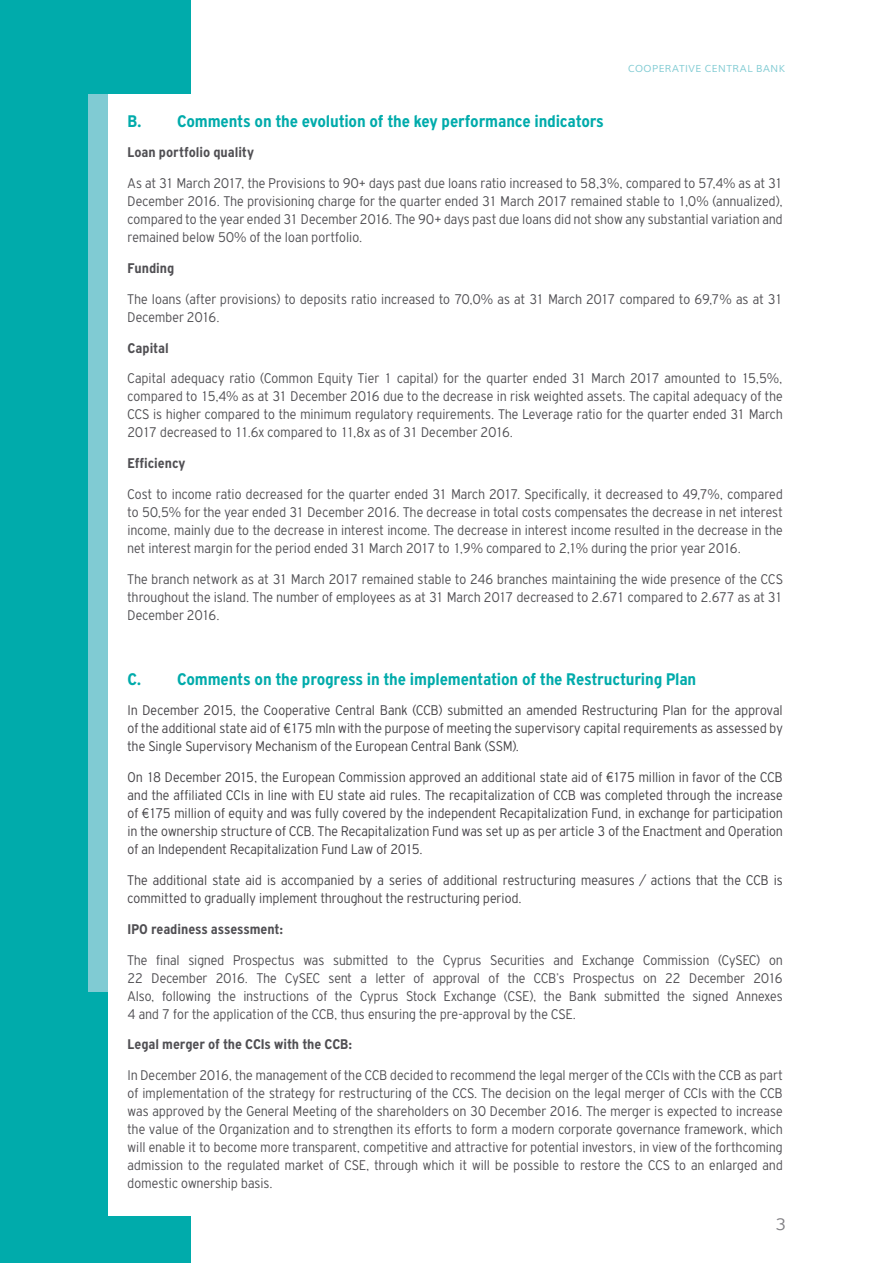
<style>
.page{position:relative;width:893px;height:1263px;background:#fff}
.page>*{position:absolute;margin:0;border:0;box-sizing:border-box;transform-origin:0 0}
.t1{font:700 18px "PF Highway Gothic Cond";letter-spacing:-.01em;color:#00abab}
.t2{font:300 18px "PF Highway Sans Pro";color:#818084}
.t3{font:300 15px/18px "PF Highway Gothic Cond";letter-spacing:.015em;color:#504f53;text-align:justify}
.t4{font:300 15px/18px "PF Highway Gothic Cond";letter-spacing:.015em;color:#454347;text-align:justify}
.t5{font:700 15px "PF Highway Gothic Cond";color:#504f53}
.t6{font:9.9px "Aka Acid GR Muli";letter-spacing:.05em;color:#80cbd3}
</style>
<div class="page">
<div style="left:0;top:1px;width:190px;height:1262px;background:#00abab"></div>
<div style="left:108px;top:94px;width:675px;height:1122px;background:#fff"></div>
<div style="left:88px;top:94px;width:20px;height:898px;background:#80cbd3"></div>
<p class="t6" style="left:628px;top:62px;width:158px">COOPERATIVE CENTRAL BANK</p>
<p class="t1" style="left:128px;top:111px;width:478px">B. Comments on the evolution of the key performance indicators</p>
<p class="t5" style="left:128px;top:145px;width:128px">Loan portfolio quality</p>
<p class="t3" style="left:128px;top:174px;width:657px">As at 31 March 2017, the Provisions to 90+ days past due loans ratio increased to 58,3%, compared to 57,4% as at 31<br>December 2016. The provisioning charge for the quarter ended 31 March 2017 remained stable to 1,0% (annualized), compared to the year ended 31 December 2016. The 90+ days past due loans did not show any substantial variation and remained below 50% of the loan portfolio.</p>
<p class="t5" style="left:128px;top:260px;width:48px">Funding</p>
<p class="t3" style="left:128px;top:290px;width:656px">The loans (after provisions) to deposits ratio increased to 70,0% as at 31 March 2017 compared to 69,7% as at 31<br>December 2016.</p>
<p class="t5" style="left:128px;top:340px;width:43px">Capital</p>
<p class="t3" style="left:128px;top:369px;width:656px">Capital adequacy ratio (Common Equity Tier 1 capital) for the quarter ended 31 March 2017 amounted to 15,5%, compared to 15,4% as at 31 December 2016 due to the decrease in risk weighted assets. The capital adequacy of the CCS is higher compared to the minimum regulatory requirements. The Leverage ratio for the quarter ended 31 March 2017 decreased to 11.6x compared to 11,8x as of 31 December 2016.</p>
<p class="t5" style="left:128px;top:455px;width:59px">Efficiency</p>
<p class="t3" style="left:128px;top:485px;width:657px">Cost to income ratio decreased for the quarter ended 31 March 2017. Specifically, it decreased to 49,7%, compared to 50,5% for the year ended 31 December 2016. The decrease in total costs compensates the decrease in net interest income, mainly due to the decrease in interest income. The decrease in interest income resulted in the decrease in the net interest margin for the period ended 31 March 2017 to 1,9% compared to 2,1% during the prior year 2016.</p>
<p class="t3" style="left:128px;top:570px;width:656px">The branch network as at 31 March 2017 remained stable to 246 branches maintaining the wide presence of the CCS throughout the island. The number of employees as at 31 March 2017 decreased to 2.671 compared to 2.677 as at 31<br>December 2016.</p>
<p class="t1" style="left:128px;top:669px;width:570px">C. Comments on the progress in the implementation of the Restructuring Plan</p>
<p class="t4" style="left:128px;top:702px;width:657px">In December 2015, the Cooperative Central Bank (CCB) submitted an amended Restructuring Plan for the approval of the additional state aid of €175 mln with the purpose of meeting the supervisory capital requirements as assessed by the Single Supervisory Mechanism of the European Central Bank (SSM).</p>
<p class="t4" style="left:128px;top:768px;width:657px">On 18 December 2015, the European Commission approved an additional state aid of €175 million in favor of the CCB and the affiliated CCIs in line with EU state aid rules. The recapitalization of CCB was completed through the increase of €175 million of equity and was fully covered by the independent Recapitalization Fund, in exchange for participation in the ownership structure of CCB. The Recapitalization Fund was set up as per article 3 of the Enactment and Operation of an Independent Recapitalization Fund Law of 2015.</p>
<p class="t4" style="left:128px;top:871px;width:657px">The additional state aid is accompanied by a series of additional restructuring measures / actions that the CCB is committed to gradually implement throughout the restructuring period.</p>
<p class="t5" style="left:128px;top:921px;width:157px">IPO readiness assessment:</p>
<p class="t3" style="left:128px;top:951px;width:657px">The final signed Prospectus was submitted to the Cyprus Securities and Exchange Commission (CySEC) on 22 December 2016. The CySEC sent a letter of approval of the CCB’s Prospectus on 22 December 2016<br>Also, following the instructions of the Cyprus Stock Exchange (CSE), the Bank submitted the signed Annexes 4 and 7 for the application of the CCB, thus ensuring the pre-approval by the CSE.</p>
<p class="t5" style="left:128px;top:1036px;width:226px">Legal merger of the CCIs with the CCB:</p>
<p class="t3" style="left:128px;top:1066px;width:657px">In December 2016, the management of the CCB decided to recommend the legal merger of the CCIs with the CCB as part of implementation of the strategy for restructuring of the CCS. The decision on the legal merger of CCIs with the CCB was approved by the General Meeting of the shareholders on 30 December 2016. The merger is expected to increase the value of the Organization and to strengthen its efforts to form a modern corporate governance framework, which will enable it to become more transparent, competitive and attractive for potential investors, in view of the forthcoming admission to the regulated market of CSE, through which it will be possible to restore the CCS to an enlarged and domestic ownership basis.</p>
<p class="t2" style="left:775px;top:1213px;width:12px">3</p>
</div>
